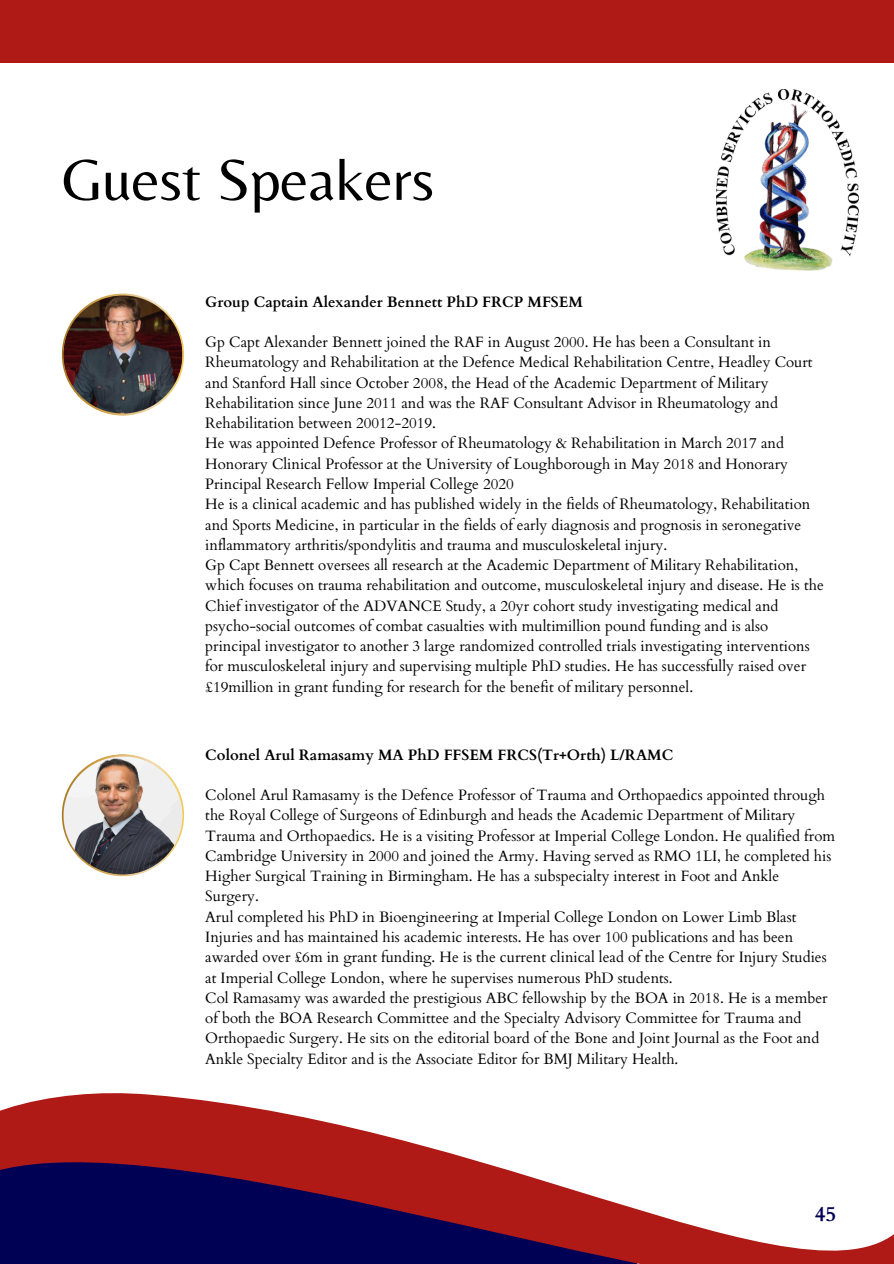
<style>
.page{position:relative;width:894px;height:1264px;background:#fff}
.page>*{position:absolute;margin:0;border:0;box-sizing:border-box;transform-origin:0 0}
.t1{font:60px "Belleza";color:#000}
.t2{font:700 21px "Cardo";color:#005}
.t3{font:15px/20.2px "Cardo";color:#000}
.t4{font:700 15px "Cardo";color:#000}
</style>
<div class="page">
<div style="left:0;top:0;width:893px;height:63px;background:#b01a16"></div>
<svg style="left:0;top:876px;width:893px;height:387px"></svg>
<img style="left:716px;top:89px;width:141px;height:182px">
<img style="left:62px;top:754px;width:122px;height:122px">
<img style="left:62px;top:293px;width:122px;height:123px">
<p class="t1" style="left:62px;top:144px;width:374px">Guest Speakers</p>
<p class="t4" style="left:205px;top:292px;width:379px">Group Captain Alexander Bennett PhD FRCP MFSEM</p>
<h2 class="t3" style="left:205px;top:332px;width:608px">Gp Capt Alexander Bennett joined the RAF in August 2000. He has been a Consultant in Rheumatology and Rehabilitation at the Defence Medical Rehabilitation Centre, Headley Court and Stanford Hall since October 2008, the Head of the Academic Department of Military Rehabilitation since June 2011 and was the RAF Consultant Advisor in Rheumatology and Rehabilitation between 20012-2019.</h2>
<p class="t3" style="left:205px;top:433px;width:584px">He was appointed Defence Professor of Rheumatology &amp; Rehabilitation in March 2017 and<br>Honorary Clinical Professor at the University of Loughborough in May 2018 and Honorary<br>Principal Research Fellow Imperial College 2020</p>
<p class="t3" style="left:205px;top:494px;width:606px">He is a clinical academic and has published widely in the fields of Rheumatology, Rehabilitation and Sports Medicine, in particular in the fields of early diagnosis and prognosis in seronegative inflammatory arthritis/spondylitis and trauma and musculoskeletal injury.</p>
<p class="t3" style="left:205px;top:555px;width:619px">Gp Capt Bennett oversees all research at the Academic Department of Military Rehabilitation, which focuses on trauma rehabilitation and outcome, musculoskeletal injury and disease. He is the Chief investigator of the ADVANCE Study, a 20yr cohort study investigating medical and psycho-social outcomes of combat casualties with multimillion pound funding and is also principal investigator to another 3 large randomized controlled trials investigating interventions for musculoskeletal injury and supervising multiple PhD studies. He has successfully raised over £19million in grant funding for research for the benefit of military personnel.</p>
<h1 class="t4" style="left:205px;top:744px;width:469px">Colonel Arul Ramasamy MA PhD FFSEM FRCS(Tr+Orth) L/RAMC</h1>
<p class="t3" style="left:205px;top:785px;width:631px">Colonel Arul Ramasamy is the Defence Professor of Trauma and Orthopaedics appointed through the Royal College of Surgeons of Edinburgh and heads the Academic Department of Military Trauma and Orthopaedics. He is a visiting Professor at Imperial College London. He qualified from Cambridge University in 2000 and joined the Army. Having served as RMO 1LI, he completed his Higher Surgical Training in Birmingham. He has a subspecialty interest in Foot and Ankle Surgery.</p>
<p class="t3" style="left:205px;top:906px;width:622px">Arul completed his PhD in Bioengineering at Imperial College London on Lower Limb Blast Injuries and has maintained his academic interests. He has over 100 publications and has been awarded over £6m in grant funding. He is the current clinical lead of the Centre for Injury Studies at Imperial College London, where he supervises numerous PhD students.</p>
<h2 class="t3" style="left:205px;top:987px;width:623px">Col Ramasamy was awarded the prestigious ABC fellowship by the BOA in 2018. He is a member of both the BOA Research Committee and the Specialty Advisory Committee for Trauma and Orthopaedic Surgery. He sits on the editorial board of the Bone and Joint Journal as the Foot and Ankle Specialty Editor and is the Associate Editor for BMJ Military Health.</h2>
<p class="t2" style="left:814px;top:1200px;width:23px">45</p>
</div>
